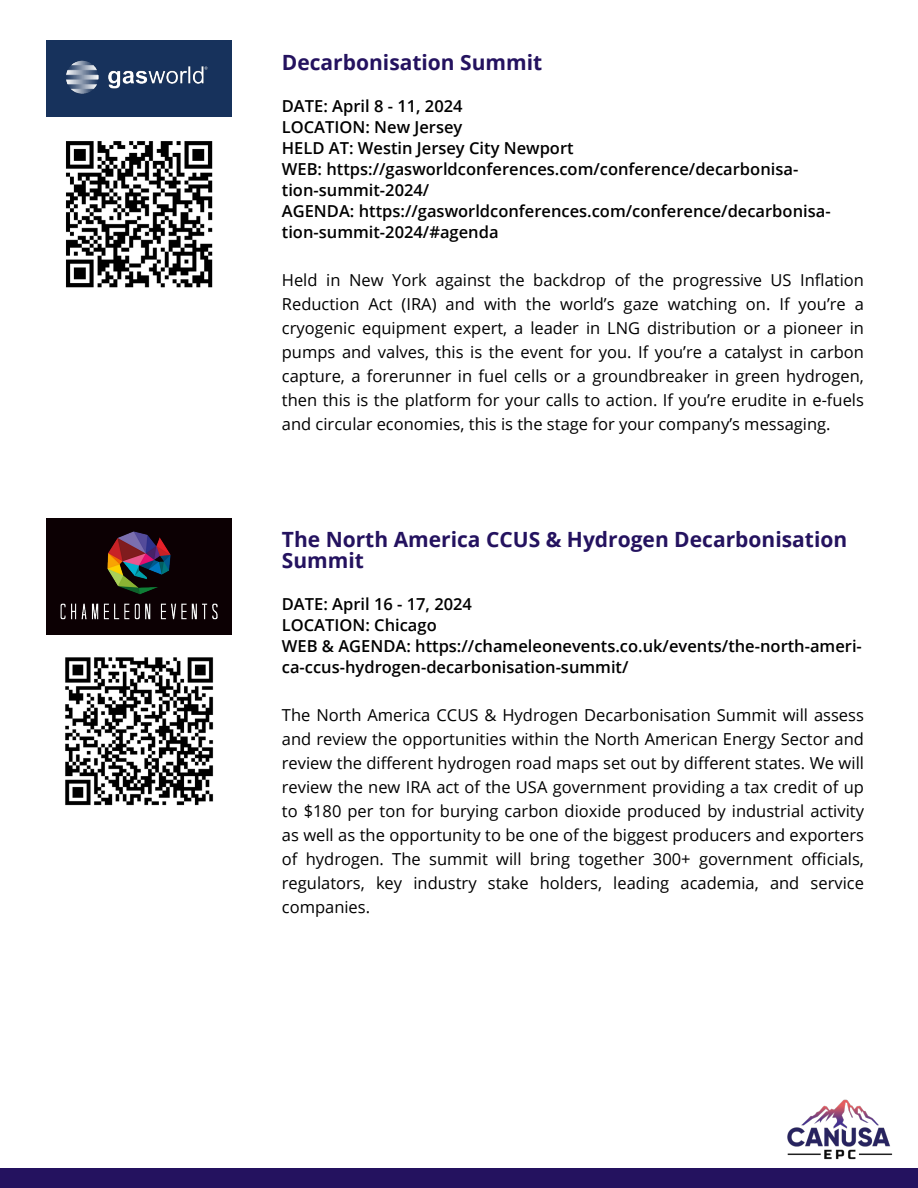
<style>
.page{position:relative;width:918px;height:1188px;background:#fff}
.page>*{position:absolute;margin:0;border:0;box-sizing:border-box;transform-origin:0 0}
.Paragraph_Style_6{font:700 21px/21px "Open Sans";color:#24125f}
.Paragraph_Style_6-2{font:16.5px/24px "Open Sans";color:#000;text-align:justify}
.Paragraph_Style_6-3{font:600 16.5px/21px "Open Sans";color:#000}
</style>
<div class="page">
<img style="left:787px;top:1099px;width:106px;height:61px">
<div style="left:0;top:1168px;width:918px;height:20px;background:#24125f"></div>
<div style="left:46px;top:40px;width:186px;height:77px;background:#17325c"></div>
<div style="left:46px;top:518px;width:186px;height:116px;background:#0c0003"></div>
<img style="left:66px;top:60px;width:142px;height:34px">
<img style="left:60px;top:531px;width:158px;height:89px">
<img style="left:66px;top:141px;width:147px;height:147px">
<img style="left:65px;top:657px;width:149px;height:149px">
<p class="Paragraph_Style_6" style="left:282px;top:51px;width:262px">Decarbonisation Summit</p>
<p class="Paragraph_Style_6-3" style="left:282px;top:95px;width:182px">DATE: April 8 - 11, 2024</p>
<p class="Paragraph_Style_6-3" style="left:282px;top:116px;width:550px">LOCATION: New Jersey<br>HELD AT: Westin Jersey City Newport<br>WEB: https://gasworldconferences.com/conference/decarbonisa&shy;tion-summit-2024/<br>AGENDA: https://gasworldconferences.com/conference/decarbonisa&shy;tion-summit-2024/#agenda</p>
<p class="Paragraph_Style_6-2" style="left:282px;top:268px;width:584px">Held in New York against the backdrop of the progressive US Inflation Reduction Act (IRA) and with the world’s gaze watching on. If you’re a cryogenic equipment expert, a leader in LNG distribution or a pioneer in pumps and valves, this is the event for you. If you’re a catalyst in carbon capture, a forerunner in fuel cells or a groundbreaker in green hydrogen, then this is the platform for your calls to action. If you’re erudite in e-fuels and circular economies, this is the stage for your company’s messaging.</p>
<p class="Paragraph_Style_6" style="left:282px;top:528px;width:567px">The North America CCUS &amp; Hydrogen Decarbonisation<br>Summit</p>
<p class="Paragraph_Style_6-3" style="left:282px;top:593px;width:192px">DATE: April 16 - 17, 2024</p>
<p class="Paragraph_Style_6-3" style="left:282px;top:614px;width:582px">LOCATION: Chicago<br>WEB &amp; AGENDA: https://chameleonevents.co.uk/events/the-north-ameri&shy;ca-ccus-hydrogen-decarbonisation-summit/</p>
<p class="Paragraph_Style_6-2" style="left:282px;top:703px;width:584px">The North America CCUS &amp; Hydrogen Decarbonisation Summit will assess and review the opportunities within the North American Energy Sector and review the different hydrogen road maps set out by different states. We will review the new IRA act of the USA government providing a tax credit of up to $180 per ton for burying carbon dioxide produced by industrial activity as well as the opportunity to be one of the biggest producers and exporters of hydrogen. The summit will bring together 300+ government officials, regulators, key industry stake holders, leading academia, and service companies.</p>
</div>
